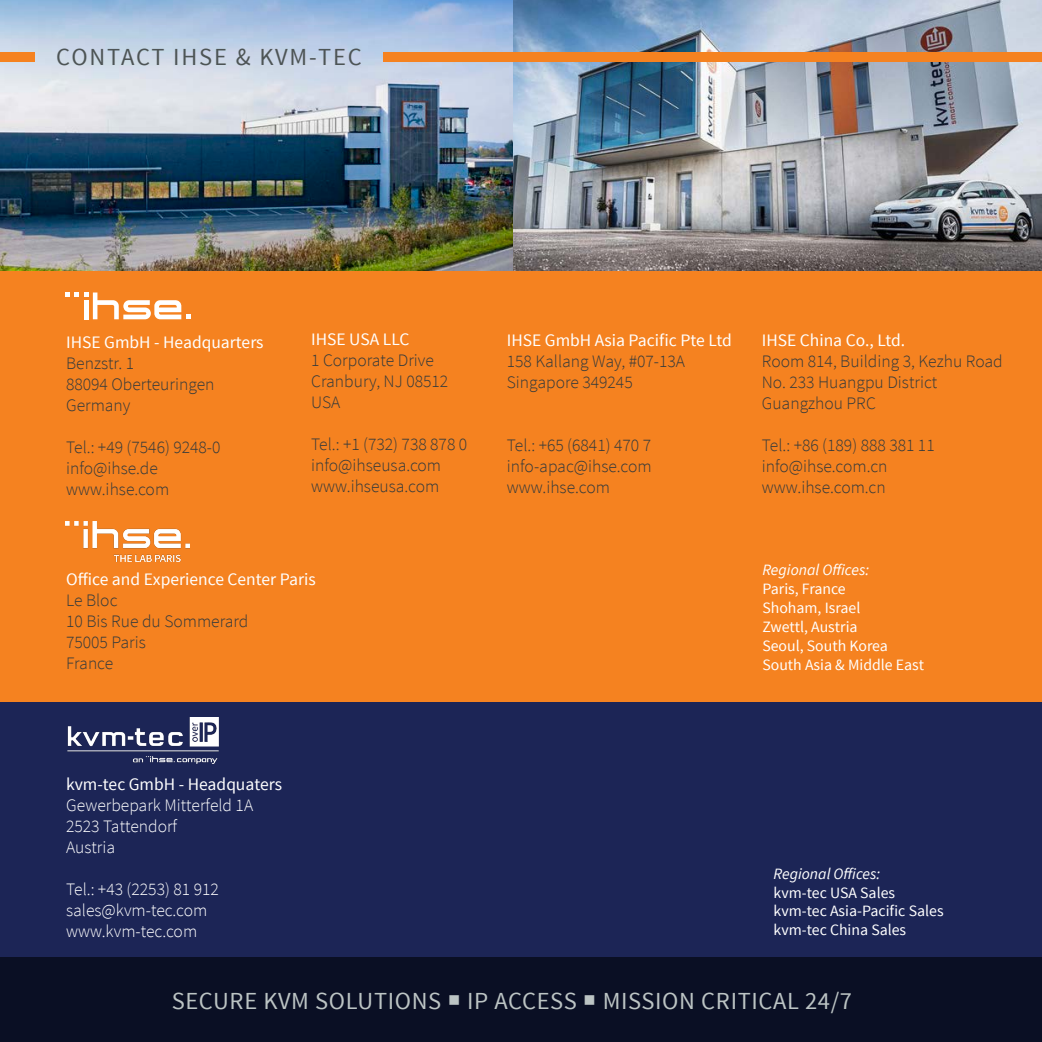
<style>
.page{position:relative;width:1042px;height:1042px;background:#fff}
.page>*{position:absolute;margin:0;border:0;box-sizing:border-box;transform-origin:0 0}
.t1{font:24.5px "Source Sans Pro";letter-spacing:.025em;color:#bcc4c4}
.t2{font:24.5px "Source Sans Pro";letter-spacing:.075em;color:#4d5455}
.t3{font:300 17.5px "Source Sans Pro";color:#31393c}
.t4{font:17.5px "Source Sans Pro";color:#fff}
.t5{font:300 17.5px/21px "Source Sans Pro";color:#fff}
.t6{font:15.75px "Source Sans Pro";color:#fff}
.t7{font:italic 15.75px "Source Sans Pro";color:#fff}
</style>
<div class="page">
<div style="left:0;top:701px;width:1042px;height:341px;background:#1c2556"></div>
<img style="left:0;top:0;width:513px;height:271px">
<img style="left:513px;top:0;width:529px;height:271px">
<div style="left:0;top:957px;width:1042px;height:85px;background:#0a0f24"></div>
<div style="left:384px;top:52px;width:658px;height:10px;background:#f58220"></div>
<div style="left:0;top:271px;width:1042px;height:430px;background:#f58220"></div>
<svg style="left:65px;top:292px;width:125px;height:27px"></svg>
<div style="left:0;top:52px;width:34px;height:10px;background:#f58220"></div>
<img style="left:67px;top:717px;width:152px;height:47px">
<img style="left:65px;top:521px;width:124px;height:40px">
<p class="t2" style="left:56px;top:42px;width:307px">CONTACT IHSE &amp; KVM-TEC</p>
<p class="t4" style="left:66px;top:331px;width:199px">IHSE GmbH - Headquarters</p>
<p class="t3" style="left:66px;top:352px;width:70px">Benzstr. 1</p>
<p class="t3" style="left:66px;top:373px;width:150px">88094 Oberteuringen</p>
<p class="t3" style="left:66px;top:394px;width:66px">Germany</p>
<p class="t3" style="left:66px;top:436px;width:156px">Tel.: +49 (7546) 9248-0</p>
<p class="t3" style="left:66px;top:457px;width:93px">info@ihse.de</p>
<p class="t3" style="left:66px;top:478px;width:105px">www.ihse.com</p>
<p class="t4" style="left:311px;top:328px;width:100px">IHSE USA LLC</p>
<p class="t3" style="left:311px;top:350px;width:124px">1 Corporate Drive</p>
<p class="t3" style="left:311px;top:371px;width:139px">Cranbury, NJ 08512</p>
<p class="t3" style="left:311px;top:392px;width:31px">USA</p>
<p class="t3" style="left:311px;top:434px;width:158px">Tel.: +1 (732) 738 878 0</p>
<p class="t3" style="left:311px;top:455px;width:131px">info@ihseusa.com</p>
<p class="t3" style="left:311px;top:476px;width:130px">www.ihseusa.com</p>
<p class="t4" style="left:66px;top:568px;width:251px">Office and Experience Center Paris</p>
<p class="t3" style="left:66px;top:590px;width:53px">Le Bloc</p>
<p class="t3" style="left:66px;top:611px;width:184px">10 Bis Rue du Sommerard</p>
<p class="t3" style="left:66px;top:632px;width:81px">75005 Paris</p>
<p class="t3" style="left:66px;top:653px;width:49px">France</p>
<p class="t4" style="left:507px;top:329px;width:227px">IHSE GmbH Asia Pacific Pte Ltd</p>
<p class="t3" style="left:507px;top:350px;width:180px">158 Kallang Way, #07-13A</p>
<p class="t3" style="left:507px;top:371px;width:127px">Singapore 349245</p>
<p class="t3" style="left:507px;top:434px;width:146px">Tel.: +65 (6841) 470 7</p>
<p class="t3" style="left:507px;top:455px;width:146px">info-apac@ihse.com</p>
<p class="t3" style="left:507px;top:476px;width:105px">www.ihse.com</p>
<p class="t4" style="left:762px;top:329px;width:145px">IHSE China Co., Ltd.</p>
<p class="t3" style="left:762px;top:350px;width:242px">Room 814, Building 3, Kezhu Road</p>
<p class="t3" style="left:762px;top:371px;width:177px">No. 233 Huangpu District</p>
<p class="t3" style="left:762px;top:392px;width:116px">Guangzhou PRC</p>
<p class="t3" style="left:762px;top:434px;width:174px">Tel.: +86 (189) 888 381 11</p>
<p class="t3" style="left:762px;top:455px;width:127px">info@ihse.com.cn</p>
<p class="t3" style="left:762px;top:476px;width:125px">www.ihse.com.cn</p>
<p class="t7" style="left:762px;top:560px;width:108px">Regional Offices:</p>
<p class="t6" style="left:762px;top:579px;width:85px">Paris, France</p>
<p class="t6" style="left:762px;top:598px;width:100px">Shoham, Israel</p>
<p class="t6" style="left:762px;top:617px;width:97px">Zwettl, Austria</p>
<p class="t6" style="left:762px;top:636px;width:127px">Seoul, South Korea</p>
<p class="t6" style="left:762px;top:655px;width:163px">South Asia &amp; Middle East</p>
<p class="t4" style="left:66px;top:773px;width:217px">kvm-tec GmbH - Headquaters</p>
<p class="t5" style="left:66px;top:794px;width:189px">Gewerbepark Mitterfeld 1A<br>2523 Tattendorf</p>
<p class="t5" style="left:66px;top:836px;width:51px">Austria</p>
<p class="t5" style="left:66px;top:878px;width:154px">Tel.: +43 (2253) 81 912</p>
<p class="t5" style="left:66px;top:899px;width:143px">sales@kvm-tec.com</p>
<p class="t5" style="left:66px;top:920px;width:133px">www.kvm-tec.com</p>
<p class="t7" style="left:773px;top:863px;width:108px">Regional Offices:</p>
<p class="t6" style="left:773px;top:882px;width:123px">kvm-tec USA Sales</p>
<p class="t6" style="left:773px;top:901px;width:171px">kvm-tec Asia-Pacific Sales</p>
<p class="t6" style="left:773px;top:920px;width:134px">kvm-tec China Sales</p>
<p class="t1" style="left:172px;top:985px;width:682px">SECURE KVM SOLUTIONS ○ IP ACCESS ○ MISSION CRITICAL 24/7</p>
</div>
